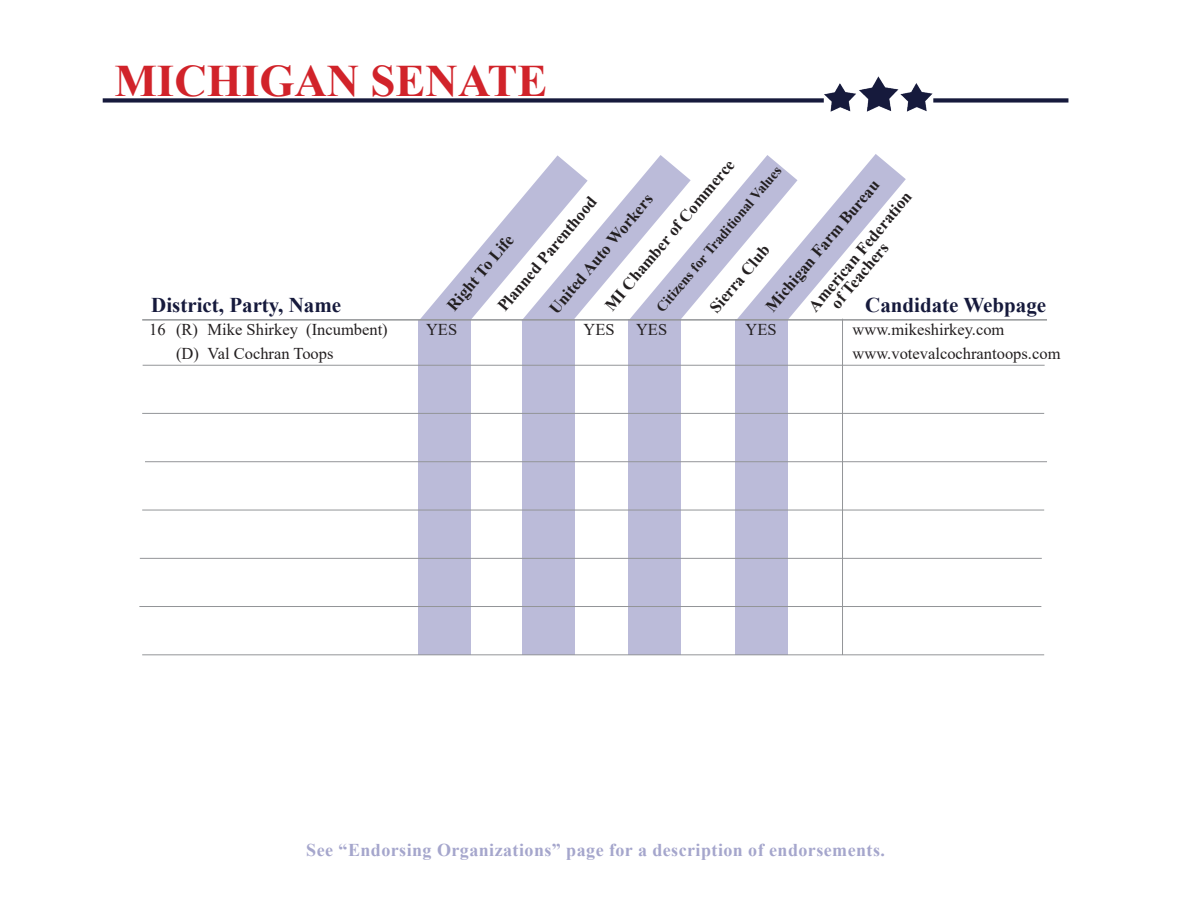
<style>
.page{position:relative;width:1188px;height:918px;background:#fff}
.page>*{position:absolute;margin:0;border:0;box-sizing:border-box;transform-origin:0 0}
.t1{font:700 45px "Times New Roman";color:#d1232a}
.t2{font:700 21px "Times New Roman";color:#161a3c}
.t3{font:700 18px "Times New Roman";letter-spacing:.025em;color:#a5a6cc}
.t4{font:700 16.5px/15px "Times New Roman";color:#231f20}
.t5{font:16.5px "Times New Roman";color:#231f20}
.t6{font:700 14.25px "Times New Roman";color:#231f20}
</style>
<div class="page">
<svg style="left:420px;top:158px;width:486px;height:189px"></svg>
<img style="left:102px;top:76px;width:967px;height:82px">
<div style="left:629px;top:320px;width:52px;height:335px;background:#bbbbd9"></div>
<div style="left:522px;top:320px;width:52px;height:335px;background:#bbbbd9"></div>
<div style="left:418px;top:320px;width:52px;height:335px;background:#bbbbd9"></div>
<div style="left:736px;top:320px;width:52px;height:335px;background:#bbbbd9"></div>
<hr style="left:143px;top:365px;width:902px;height:1px;background:#939598">
<hr style="left:142px;top:413px;width:902px;height:1px;background:#939598">
<hr style="left:145px;top:461px;width:902px;height:1px;background:#939598">
<hr style="left:142px;top:510px;width:902px;height:1px;background:#939598">
<hr style="left:842px;top:319px;width:1px;height:336px;background:#939598">
<hr style="left:142px;top:319px;width:905px;height:2px;background:#939598">
<hr style="left:140px;top:558px;width:902px;height:1px;background:#939598">
<hr style="left:139px;top:606px;width:902px;height:1px;background:#939598">
<hr style="left:142px;top:655px;width:902px;height:1px;background:#939598">
<h1 class="t1" style="left:114px;top:48px;width:434px">MICHIGAN SENATE</h1>
<p class="t4" style="left:602px;top:303px;width:193px;rotate:-50deg">MI Chamber of Commerce</p>
<p class="t6" style="left:651px;top:303px;width:187px;rotate:-50deg">Citizens for Traditional Values</p>
<p class="t4" style="left:763px;top:304px;width:168px;rotate:-50deg">Michigan Farm Bureau</p>
<p class="t4" style="left:816px;top:291px;width:136px;text-indent:-16px;rotate:-50deg">American Federation of Teachers</p>
<p class="t4" style="left:546px;top:306px;width:152px;rotate:-50deg">United Auto Workers</p>
<p class="t4" style="left:495px;top:304px;width:146px;rotate:-50deg">Planned Parenthood</p>
<p class="t4" style="left:444px;top:303px;width:95px;rotate:-50deg">Right To Life</p>
<p class="t4" style="left:707px;top:305px;width:84px;rotate:-50deg">Sierra Club</p>
<p class="t2" style="left:151px;top:290px;width:192px">District, Party, Name</p>
<p class="t2" style="left:865px;top:290px;width:183px">Candidate Webpage</p>
<p class="t5" style="left:149px;top:318px;width:240px">16 (R) Mike Shirkey (Incumbent)</p>
<p class="t5" style="left:426px;top:318px;width:33px">YES</p>
<p class="t5" style="left:584px;top:318px;width:33px">YES</p>
<p class="t5" style="left:636px;top:318px;width:33px">YES</p>
<p class="t5" style="left:746px;top:318px;width:33px">YES</p>
<p class="t5" style="left:853px;top:318px;width:153px">www.mikeshirkey.com</p>
<p class="t5" style="left:176px;top:342px;width:159px">(D) Val Cochran Toops</p>
<p class="t5" style="left:853px;top:342px;width:209px">www.votevalcochrantoops.com</p>
<p class="t3" style="left:306px;top:837px;width:580px">See “Endorsing Organizations” page for a description of endorsements.</p>
</div>
